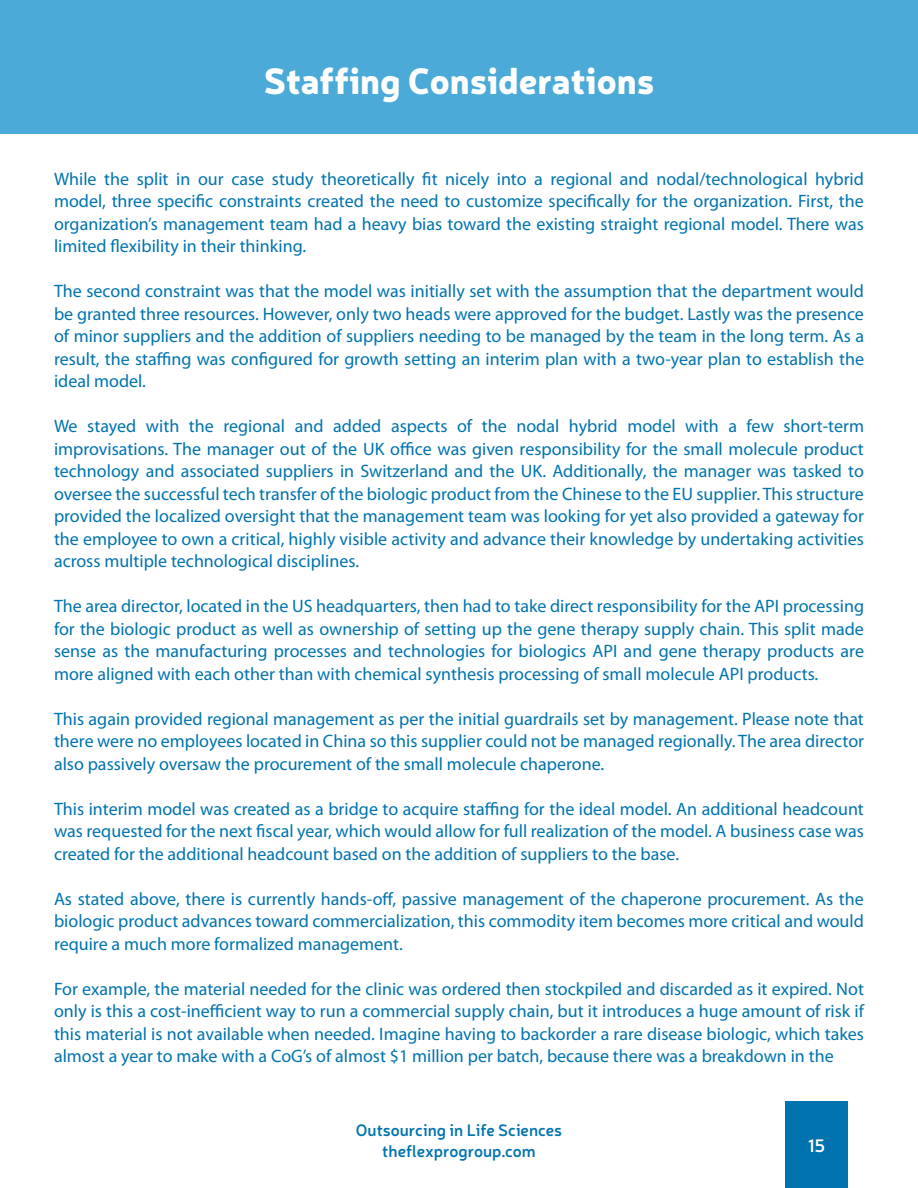
<style>
.page{position:relative;width:918px;height:1188px;background:#fff}
.page>*{position:absolute;margin:0;border:0;box-sizing:border-box;transform-origin:0 0}
.t1{font:900 36px "Neris";color:#fff}
.t2{font:18px/22.5px "Myriad Pro";color:#0073ae;text-align:justify}
.t3{font:600 18px "Neris";color:#fff}
.t4{font:600 16.5px/21px "Neris";color:#0073ae;text-align:center}
</style>
<div class="page">
<div style="left:785px;top:1102px;width:63px;height:86px;background:#0073ae"></div>
<div style="left:0;top:0;width:918px;height:134px;background:#4baad7"></div>
<h1 class="t1" style="left:264px;top:54px;width:392px">Staffing Considerations</h1>
<p class="t2" style="left:54px;top:167px;width:812px">While the split in our case study theoretically fit nicely into a regional and nodal/technological hybrid model, three specific constraints created the need to customize specifically for the organization. First, the organization’s management team had a heavy bias toward the existing straight regional model. There was limited flexibility in their thinking.</p>
<p class="t2" style="left:54px;top:280px;width:812px">The second constraint was that the model was initially set with the assumption that the department would be granted three resources. However, only two heads were approved for the budget. Lastly was the presence of minor suppliers and the addition of suppliers needing to be managed by the team in the long term. As a result, the staffing was configured for growth setting an interim plan with a two-year plan to establish the ideal model.</p>
<p class="t2" style="left:54px;top:415px;width:812px">We stayed with the regional and added aspects of the nodal hybrid model with a few short-term improvisations. The manager out of the UK office was given responsibility for the small molecule product technology and associated suppliers in Switzerland and the UK. Additionally, the manager was tasked to oversee the successful tech transfer of the biologic product from the Chinese to the EU supplier. This structure provided the localized oversight that the management team was looking for yet also provided a gateway for the employee to own a critical, highly visible activity and advance their knowledge by undertaking activities across multiple technological disciplines.</p>
<p class="t2" style="left:54px;top:595px;width:812px">The area director, located in the US headquarters, then had to take direct responsibility for the API processing for the biologic product as well as ownership of setting up the gene therapy supply chain. This split made sense as the manufacturing processes and technologies for biologics API and gene therapy products are more aligned with each other than with chemical synthesis processing of small molecule API products.</p>
<p class="t2" style="left:54px;top:707px;width:812px">This again provided regional management as per the initial guardrails set by management. Please note that there were no employees located in China so this supplier could not be managed regionally. The area director also passively oversaw the procurement of the small molecule chaperone.</p>
<p class="t2" style="left:54px;top:797px;width:811px">This interim model was created as a bridge to acquire staffing for the ideal model. An additional headcount was requested for the next fiscal year, which would allow for full realization of the model. A business case was created for the additional headcount based on the addition of suppliers to the base.</p>
<p class="t2" style="left:54px;top:887px;width:811px">As stated above, there is currently hands-off, passive management of the chaperone procurement. As the biologic product advances toward commercialization, this commodity item becomes more critical and would require a much more formalized management.</p>
<p class="t2" style="left:54px;top:977px;width:812px">For example, the material needed for the clinic was ordered then stockpiled and discarded as it expired. Not only is this a cost-inefficient way to run a commercial supply chain, but it introduces a huge amount of risk if this material is not available when needed. Imagine having to backorder a rare disease biologic, which takes almost a year to make with a CoG’s of almost $1 million per batch, because there was a breakdown in the</p>
<p class="t4" style="left:356px;top:1119px;width:208px">Outsourcing in Life Sciences theflexprogroup.com</p>
<p class="t3" style="left:808px;top:1133px;width:19px">15</p>
</div>
